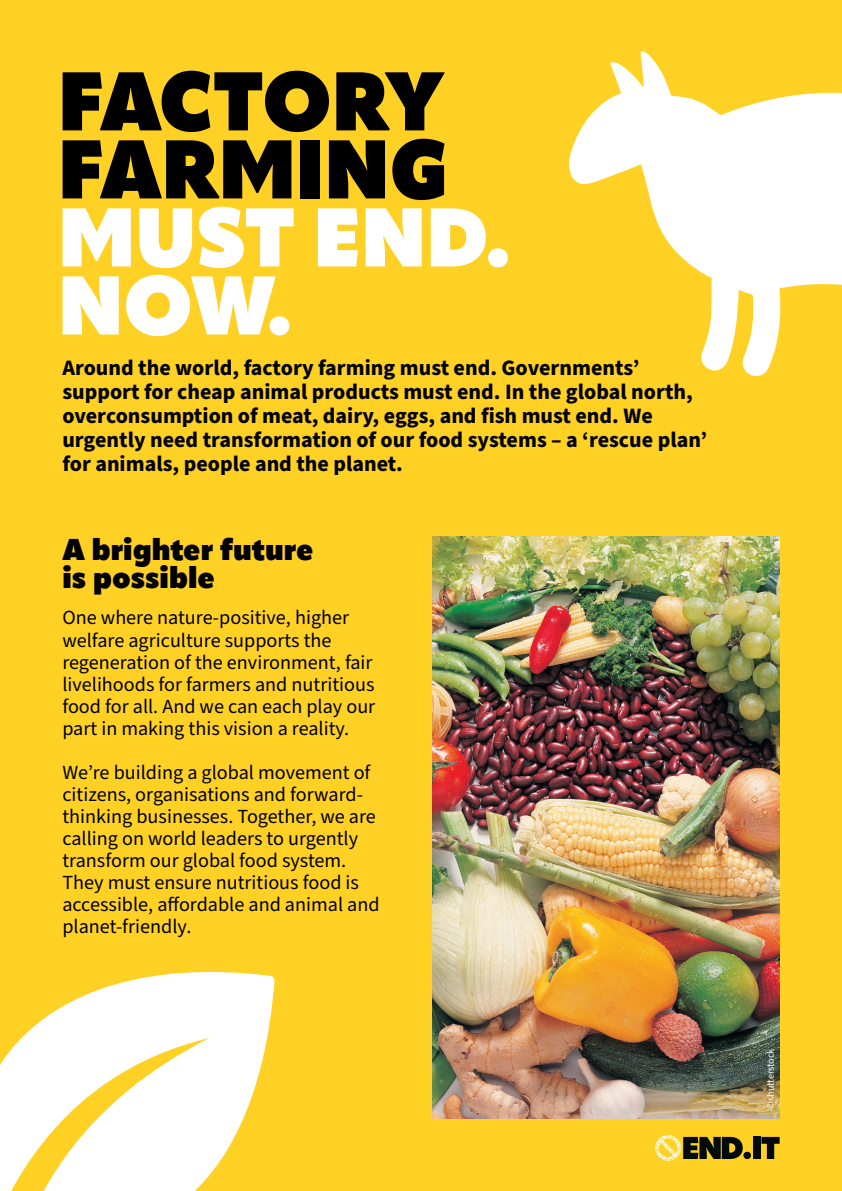
<style>
.page{position:relative;width:842px;height:1191px;background:#ffd124}
.page>*{position:absolute;margin:0;border:0;box-sizing:border-box;transform-origin:0 0}
.t1{font:800 82px/68px "Apparat";color:#000001}
.t2{font:800 30px/28px "Apparat";color:#000001}
.t3{font:700 22px/24px "Source Sans Pro";color:#000001}
.t4{font:20px/22px "Source Sans Pro";color:#000001}
.t5{font:10px "Source Sans Pro";color:#fff}
.s1{color:#fff}
</style>
<div class="page">
<img style="left:432px;top:537px;width:348px;height:581px">
<svg style="left:569px;top:51px;width:273px;height:326px;fill:#fff"></svg>
<svg style="left:743px;top:1151px;width:8px;height:8px"></svg>
<div style="left:753px;top:1136px;width:7px;height:23px;background:#020a0a"></div>
<svg style="left:761px;top:1136px;width:19px;height:23px"></svg>
<svg style="left:655px;top:1134px;width:88px;height:27px"></svg>
<svg style="left:0;top:971px;width:275px;height:220px;fill:#fff"></svg>
<p class="t1" style="left:58px;top:68px;width:453px">FACTORY<br>FARMING<br><span class="s1">MUST END.<br>NOW.</span></p>
<p class="t3" style="left:62px;top:356px;width:646px">Around the world, factory farming must end. Governments’ support for cheap animal products must end. In the global north, overconsumption of meat, dairy, eggs, and fish must end. We urgently need transformation of our food systems – a ‘rescue plan’ for animals, people and the planet.</p>
<p class="t2" style="left:62px;top:535px;width:253px">A brighter future is possible</p>
<p class="t4" style="left:62px;top:607px;width:314px">One where nature-positive, higher welfare agriculture supports the regeneration of the environment, fair livelihoods for farmers and nutritious food for all. And we can each play our part in making this vision a reality.</p>
<p class="t4" style="left:62px;top:761px;width:319px">We’re building a global movement of citizens, organisations and forward&shy;thinking businesses. Together, we are calling on world leaders to urgently transform our global food system.<br>They must ensure nutritious food is accessible, affordable and animal and planet-friendly.</p>
<p class="t5" style="left:764px;top:1108px;width:62px;rotate:-90deg">©shutterstock</p>
</div>
